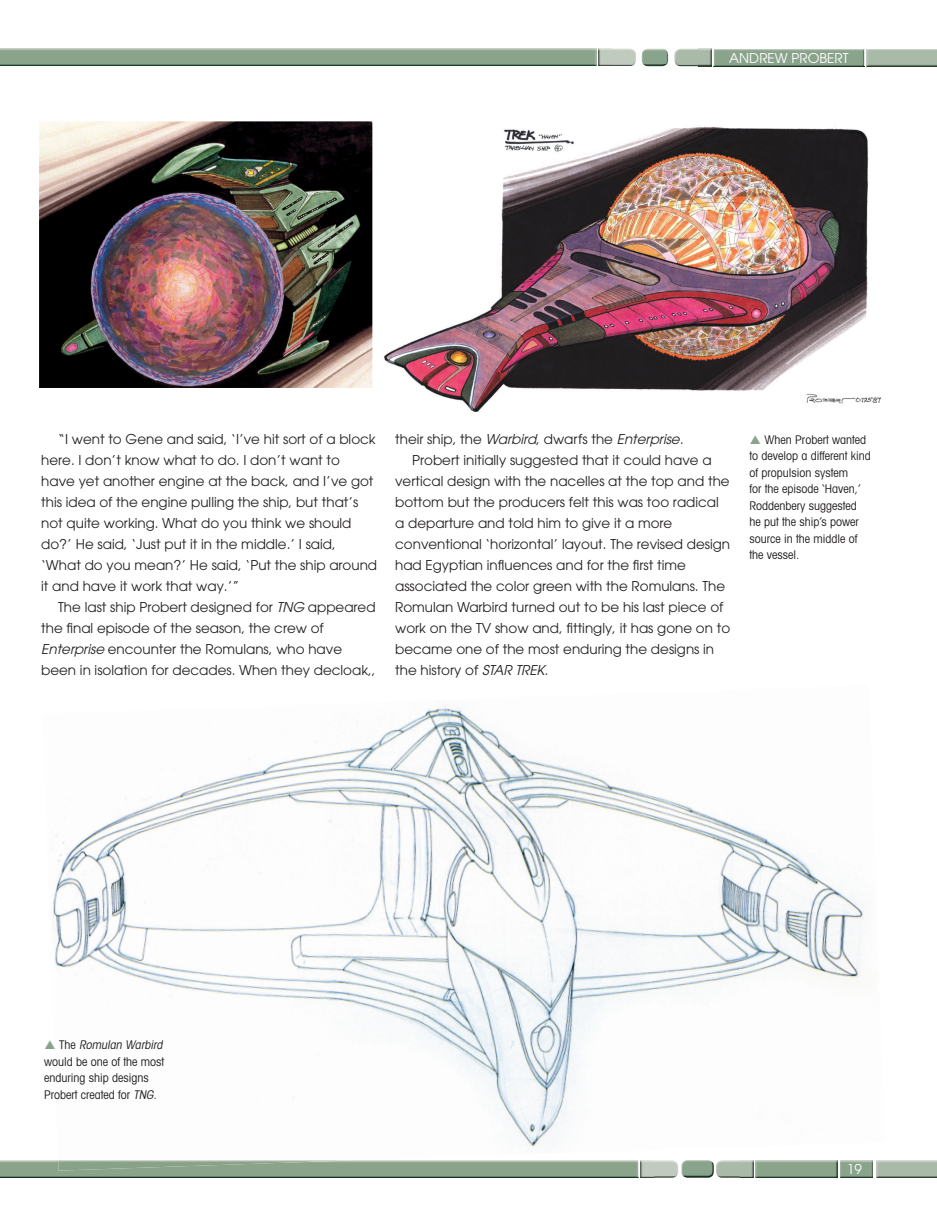
<style>
.page{position:relative;width:937px;height:1213px;background:#fff}
.page>*{position:absolute;margin:0;border:0;box-sizing:border-box;transform-origin:0 0}
.t1{font:13.5px/21px "Avant Garde LT";color:#231f20}
.t2{font:13.5px "Avant Garde";color:#fff}
.t3{font:condensed 12px/16.5px "Avant Garde LT";color:#231f20}
.s1{font-style:italic}
</style>
<div class="page">
<img style="left:52px;top:704px;width:812px;height:443px">
<img style="left:717px;top:1175px;width:23px;height:2px">
<img style="left:716px;top:1160px;width:37px;height:15px">
<svg style="left:740px;top:1175px;width:13px;height:2px"></svg>
<img style="left:755px;top:1160px;width:81px;height:18px">
<img style="left:840px;top:1160px;width:32px;height:18px">
<img style="left:876px;top:1160px;width:60px;height:18px">
<img style="left:653px;top:1160px;width:24px;height:17px">
<svg style="left:640px;top:1175px;width:13px;height:2px"></svg>
<img style="left:640px;top:1160px;width:13px;height:15px">
<img style="left:0;top:1160px;width:638px;height:18px">
<img style="left:58px;top:1160px;width:297px;height:10px">
<svg style="left:712px;top:1162px;width:1px;height:12px"></svg>
<img style="left:681px;top:1160px;width:31px;height:17px">
<img style="left:0;top:49px;width:596px;height:17px">
<img style="left:674px;top:49px;width:37px;height:16px">
<svg style="left:677px;top:65px;width:34px;height:1px"></svg>
<img style="left:713px;top:49px;width:150px;height:18px">
<img style="left:766px;top:53px;width:80px;height:10px">
<img style="left:866px;top:49px;width:70px;height:17px">
<svg style="left:644px;top:49px;width:21px;height:1px"></svg>
<img style="left:641px;top:50px;width:26px;height:16px">
<img style="left:611px;top:49px;width:24px;height:17px">
<svg style="left:598px;top:64px;width:13px;height:2px"></svg>
<img style="left:598px;top:49px;width:13px;height:15px">
<img style="left:40px;top:122px;width:331px;height:265px">
<div style="left:37px;top:119px;width:337px;height:271px;border:2px solid #fff"></div>
<img style="left:384px;top:125px;width:497px;height:285px">
<svg style="left:52px;top:1040px;width:3px;height:9px"></svg>
<p class="t2" style="left:765px;top:50px;width:82px">NCC-1701-D</p>
<p class="t2" style="left:729px;top:50px;width:121px">ANDREW PROBERT</p>
<p class="t1" style="left:41px;top:428px;width:337px;text-indent:17px">“I went to Gene and said, ‘I’ve hit sort of a block here. I don’t know what to do. I don’t want to have yet another engine at the back, and I’ve got this idea of the engine pulling the ship, but that’s not quite working. What do you think we should do?’ He said, ‘Just put it in the middle.’ I said, ‘What do you mean?’ He said, ‘Put the ship around it and have it work that way.’”</p>
<p class="t1" style="left:41px;top:596px;width:336px;text-indent:17px">The last ship Probert designed for <span class="s1">TNG</span> appeared the final episode of the season, the crew of <span class="s1">Enterprise</span> encounter the Romulans, who have been in isolation for decades. When they decloak,,</p>
<p class="t1" style="left:395px;top:428px;width:290px">their ship, the <span class="s1">Warbird</span>, dwarfs the <span class="s1">Enterprise.</span></p>
<p class="t1" style="left:412px;top:449px;width:301px">Probert initially suggested that it could have a</p>
<p class="t1" style="left:395px;top:470px;width:336px">vertical design with the nacelles at the top and the</p>
<p class="t1" style="left:395px;top:491px;width:325px">bottom but the producers felt this was too radical</p>
<p class="t1" style="left:395px;top:512px;width:278px">a departure and told him to give it a more</p>
<p class="t1" style="left:395px;top:533px;width:336px">conventional ‘horizontal’ layout. The revised design</p>
<p class="t1" style="left:395px;top:554px;width:292px">had Egyptian influences and for the first time</p>
<p class="t1" style="left:395px;top:575px;width:331px">associated the color green with the Romulans. The</p>
<p class="t1" style="left:395px;top:596px;width:330px">Romulan Warbird turned out to be his last piece of</p>
<p class="t1" style="left:395px;top:617px;width:336px">work on the TV show and, fittingly, it has gone on to</p>
<p class="t1" style="left:395px;top:638px;width:320px">became one of the most enduring the designs in</p>
<p class="t1" style="left:395px;top:659px;width:154px">the history of <span class="s1">STAR TREK.</span></p>
<p class="t3" style="left:749px;top:430px;width:123px;text-indent:15px">When Probert wanted to develop a different kind of propulsion system<br>for the episode ‘Haven,’<br>Roddenbery suggested he put the ship’s power source in the middle of the vessel.</p>
<p class="t3" style="left:44px;top:1036px;width:122px;text-indent:15px">T h e <span class="s1">Romulan Warbird </span>would be one of the most enduring ship designs<br>Probert created for <span class="s1">TNG.</span></p>
<p class="t2" style="left:846px;top:1161px;width:16px">19</p>
</div>
